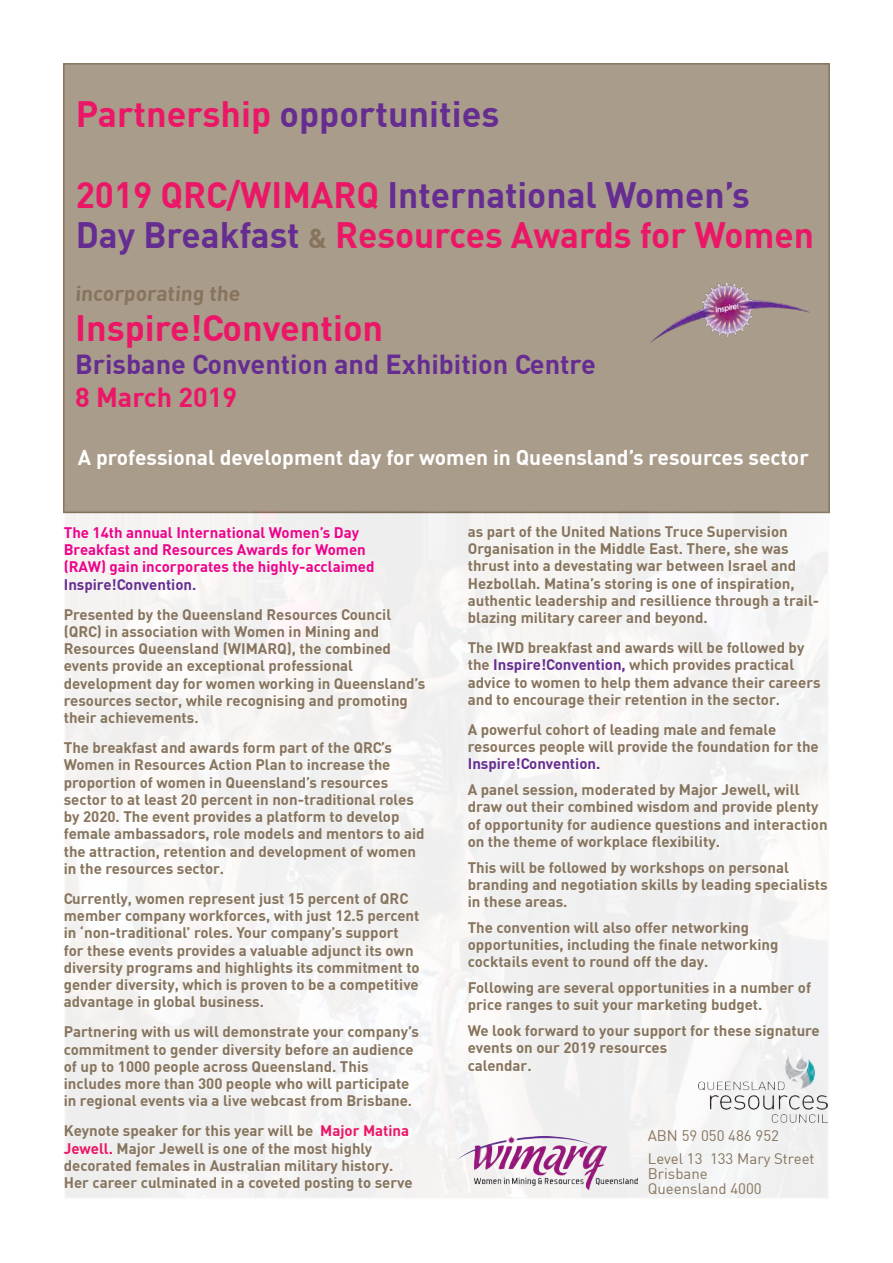
<style>
.page{position:relative;width:893px;height:1263px;background:#fff}
.page>*{position:absolute;margin:0;border:0;box-sizing:border-box;transform-origin:0 0}
.t1{font:700 36px/40.5px "DIN";color:#ec1667}
.t2{font:700 36px "DIN";color:#652d91}
.t3{font:700 27px/33px "DIN";color:#652d91}
.t4{font:700 21px "DIN";color:#fff}
.t5{font:700 21px "DIN";color:#86745d}
.Intro_Para{font:700 15px/17.2px "DIN";color:#86745d}
.Body_Copy{font:700 15px/17.2px "DIN";color:#86745d}
.Intro_Para-2{font:700 15px/17.2px "DIN";color:#ed028c}
.Body_Copy-2{font:15px/15px "DIN";color:#86745d}
.s1{color:#ec1667}
.s2{color:#652d91}
.s3{font-size:27px;color:#86745d}
</style>
<div class="page">
<div style="left:63px;top:63px;width:767px;height:450px;background:#aa9c8a;border:2px solid #86745d"></div>
<img style="left:67px;top:512px;width:759px;height:684px">
<img style="left:456px;top:1136px;width:182px;height:53px">
<img style="left:698px;top:1055px;width:129px;height:68px">
<img style="left:650px;top:282px;width:160px;height:61px">
<p class="t2" style="left:76px;top:90px;width:425px"><span class="s1">Partnership</span> opportunities</p>
<p class="t1" style="left:76px;top:173px;width:740px">2019 QRC/WIMARQ <span class="s2">International Women’s<br>Day Breakfast</span> <span class="s3">&amp;</span> Resources Awards for Women</p>
<p class="t5" style="left:75px;top:280px;width:168px">incorporating the</p>
<p class="t1" style="left:75px;top:307px;width:310px">Inspire!Convention</p>
<p class="t3" style="left:75px;top:347px;width:522px">Brisbane Convention and Exhibition Centre<br><span class="s1">8 March 2019</span></p>
<p class="t4" style="left:78px;top:444px;width:732px">A professional development day for women in Queensland’s resources sector</p>
<p class="Intro_Para-2" style="left:64px;top:523px;width:312px">The 14th annual International Women’s Day Breakfast and Resources Awards for Women (RAW) gain incorporates the highly-acclaimed <span class="s2">Inspire!Convention.</span></p>
<p class="Intro_Para" style="left:64px;top:605px;width:363px">Presented by the Queensland Resources Council (QRC) in association with Women in Mining and Resources Queensland (WIMARQ), the combined events provide an exceptional professional development day for women working in Queensland’s resources sector, while recognising and promoting their achievements.</p>
<p class="Intro_Para" style="left:64px;top:738px;width:362px">The breakfast and awards form part of the QRC’s Women in Resources Action Plan to increase the proportion of women in Queensland’s resources sector to at least 20 percent in non-traditional roles by 2020. The event provides a platform to develop female ambassadors, role models and mentors to aid the attraction, retention and development of women in the resources sector.</p>
<p class="Intro_Para" style="left:64px;top:889px;width:357px">Currently, women represent just 15 percent of QRC member company workforces, with just 12.5 percent in ‘non-traditional’ roles. Your company’s support for these events provides a valuable adjunct its own diversity programs and highlights its commitment to gender diversity, which is proven to be a competitive advantage in global business.</p>
<p class="Intro_Para" style="left:64px;top:1023px;width:357px">Partnering with us will demonstrate your company’s commitment to gender diversity before an audience of up to 1000 people across Queensland. This includes more than 300 people who will participate in regional events via a live webcast from Brisbane.</p>
<p class="Intro_Para" style="left:64px;top:1122px;width:350px">Keynote speaker for this year will be <span class="s1">Major Matina Jewell.</span> Major Jewell is one of the most highly decorated females in Australian military history.<br>Her career culminated in a coveted posting to serve</p>
<p class="Intro_Para" style="left:468px;top:522px;width:353px">as part of the United Nations Truce Supervision Organisation in the Middle East. There, she was thrust into a devestating war between Israel and Hezbollah. Matina’s storing is one of inspiration, authentic leadership and resillience through a trail&shy;blazing military career and beyond.</p>
<p class="Intro_Para" style="left:468px;top:638px;width:354px">The IWD breakfast and awards will be followed by the <span class="s2">Inspire!Convention,</span> which provides practical advice to women to help them advance their careers and to encourage their retention in the sector.</p>
<p class="Body_Copy" style="left:468px;top:720px;width:352px">A powerful cohort of leading male and female resources people will provide the foundation for the<br><span class="s2">Inspire!Convention.</span></p>
<p class="Body_Copy" style="left:468px;top:780px;width:361px">A panel session, moderated by Major Jewell, will draw out their combined wisdom and provide plenty of opportunity for audience questions and interaction on the theme of workplace flexibility.</p>
<p class="Body_Copy" style="left:468px;top:858px;width:361px">This will be followed by workshops on personal branding and negotiation skills by leading specialists in these areas.</p>
<p class="Body_Copy" style="left:468px;top:918px;width:312px">The convention will also offer networking opportunities, including the finale networking cocktails event to round off the day.</p>
<p class="Body_Copy" style="left:468px;top:978px;width:345px">Following are several opportunities in a number of price ranges to suit your marketing budget.</p>
<p class="Body_Copy" style="left:468px;top:1021px;width:354px">We look forward to your support for these signature events on our 2019 resources<br>calendar.</p>
<p class="Body_Copy-2" style="left:648px;top:1127px;width:133px">ABN 59 050 486 952</p>
<p class="Body_Copy-2" style="left:648px;top:1151px;width:168px">Level 13 133 Mary Street<br>Brisbane<br>Queensland 4000</p>
</div>
